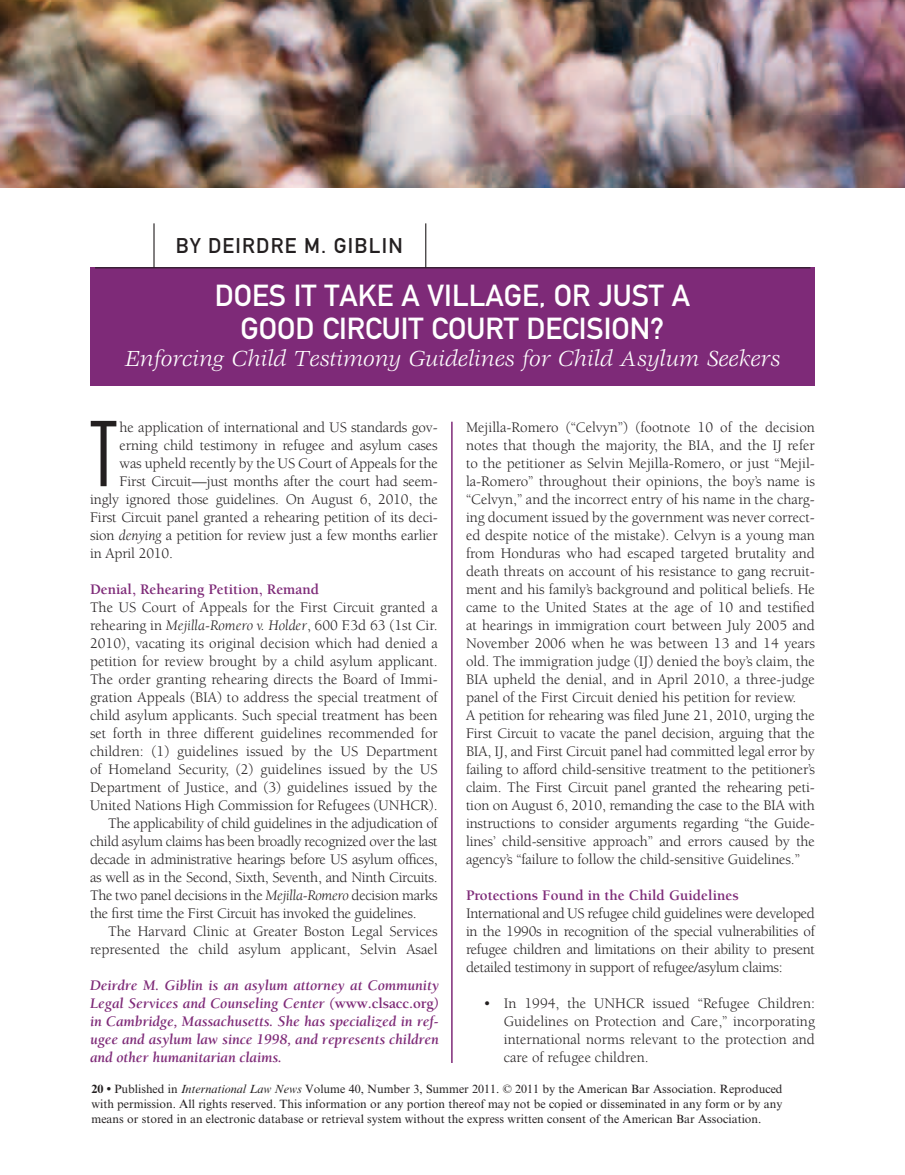
<style>
.page{position:relative;width:905px;height:1175px;background:#fff}
.page>*{position:absolute;margin:0;border:0;box-sizing:border-box;transform-origin:0 0}
.t1{font:300 condensed 86.55px "Futura Std";color:#231f20}
.t2{font:30px/33px "DIN Mittelschrift Std";color:#fff}
.t3{font:italic 24px "Veljovic Std";color:#fff}
.t4{font:21px "DIN Mittelschrift Std";letter-spacing:.06em;color:#231f20}
.t5{font:15px/18px "Berkeley Std";color:#231f20;text-align:justify}
.t6{font:15px "Berkeley Std";letter-spacing:-.02em;color:#231f20}
.t7{font:italic 700 15px/18px "Berkeley Std";letter-spacing:-.005em;color:#7e2a78;text-align:justify}
.t8{font:700 15px "Berkeley Std";color:#7e2a78}
.t9{font:12px/15px "Times New Roman MT Std";color:#231f20;text-align:justify}
.s1{font-style:italic}
.s2{font-style:normal}
.s3{font-weight:700}
</style>
<div class="page">
<img style="left:0;top:0;width:904px;height:188px">
<hr style="left:451px;top:422px;width:1px;height:641px;background:#7e2a78">
<div style="left:90px;top:267px;width:724px;height:119px;background:#7e2a78"></div>
<hr style="left:95px;top:267px;width:715px;height:1px;background:#231f20">
<hr style="left:153px;top:223px;width:1px;height:45px;background:#231f20">
<hr style="left:425px;top:223px;width:1px;height:45px;background:#231f20">
<h3 class="t4" style="left:176px;top:233px;width:228px">BY DEI RDRE M. GIBLIN</h3>
<h2 class="t2" style="left:241px;top:279px;width:451px;text-indent:-26px">DOES IT TAKE A VI LLAGE, OR JUST A<br>GOOD CIRCUIT COURT DECI</h2>
<h2 class="t2" style="left:586px;top:312px;width:79px">SION?</h2>
<h3 class="t3" style="left:125px;top:346px;width:656px">Enforcing Child Testimony Guidelines for Child Asylum Seekers</h3>
<h1 class="t1" style="left:90px;top:403px;width:28px">T</h1>
<p class="t5" style="left:120px;top:419px;width:319px">he application of international and US standards gov-</p>
<p class="t5" style="left:120px;top:437px;width:319px">erning child testimony in refugee and asylum cases</p>
<p class="t5" style="left:120px;top:455px;width:320px">was upheld recently by the US Court of Appeals for the</p>
<p class="t5" style="left:120px;top:473px;width:319px">First Circuit—just months after the court had seem-</p>
<p class="t5" style="left:90px;top:491px;width:349px">ingly ignored those guidelines. On August 6, 2010, the</p>
<p class="t5" style="left:90px;top:509px;width:349px">First Circuit panel granted a rehearing petition of its deci-</p>
<p class="t5" style="left:90px;top:527px;width:349px">sion <span class="s1">denying</span> a petition for review just a few months earlier</p>
<p class="t5" style="left:90px;top:545px;width:85px">in April 2010.</p>
<p class="t8" style="left:90px;top:581px;width:231px">Denial, Rehearing Petition, Remand</p>
<p class="t5" style="left:90px;top:599px;width:349px">The US Court of Appeals for the First Circuit granted a</p>
<p class="t5" style="left:90px;top:617px;width:349px">rehearing in <span class="s1">Mejilla-Romero v. Holder</span>, 600 F.3d 63 (1st Cir.</p>
<p class="t5" style="left:90px;top:635px;width:349px">2010), vacating its original decision which had denied a</p>
<p class="t5" style="left:90px;top:653px;width:349px">petition for review brought by a child asylum applicant.</p>
<p class="t5" style="left:90px;top:671px;width:349px">The order granting rehearing directs the Board of Immi-</p>
<p class="t5" style="left:90px;top:689px;width:349px">gration Appeals (BIA) to address the special treatment of</p>
<p class="t5" style="left:90px;top:707px;width:349px">child asylum applicants. Such special treatment has been</p>
<p class="t5" style="left:90px;top:725px;width:349px">set forth in three different guidelines recommended for</p>
<p class="t5" style="left:90px;top:743px;width:349px">children: (1) guidelines issued by the US Department</p>
<p class="t5" style="left:90px;top:761px;width:349px">of Homeland Security, (2) guidelines issued by the US</p>
<p class="t5" style="left:90px;top:779px;width:349px">Department of Justice, and (3) guidelines issued by the</p>
<p class="t5" style="left:90px;top:797px;width:349px">United Nations High Commission for Refugees (UNHCR).</p>
<p class="t6" style="left:108px;top:815px;width:331px">The applicability of child guidelines in the adjudication of</p>
<p class="t6" style="left:90px;top:833px;width:349px">child asylum claims has been broadly recognized over the last</p>
<p class="t6" style="left:90px;top:851px;width:349px">decade in administrative hearings before US asylum offices,</p>
<p class="t6" style="left:90px;top:869px;width:349px">as well as in the Second, Sixth, Seventh, and Ninth Circuits.</p>
<p class="t6" style="left:90px;top:887px;width:349px">The two panel decisions in the <span class="s1">Mejilla-Romero</span> decision marks</p>
<p class="t6" style="left:90px;top:905px;width:328px">the first time the First Circuit has invoked the guidelines.</p>
<p class="t5" style="left:108px;top:923px;width:331px">The Harvard Clinic at Greater Boston Legal Services</p>
<p class="t5" style="left:90px;top:941px;width:349px">represented the child asylum applicant, Selvin Asael</p>
<p class="t7" style="left:90px;top:977px;width:350px">Deirdre M. Giblin is an asylum attorney at Community Legal Services and Counseling Center (<span class="s2">www.clsacc.org</span>) in Cambridge, Massachusetts. She has specialized in ref&shy;ugee and asylum law since 1998, and represents children and other humanitarian claims.</p>
<p class="t5" style="left:466px;top:419px;width:350px;text-align:left">Mejilla-Romero (“Celvyn”) (footnote 10 of the decision notes that though the majority, the BIA, and the IJ refer to the petitioner as Selvin Mejilla-Romero, or just “Mejil&shy;la-Romero” throughout their opinions, the boy’s name is “Celvyn,” and the incorrect entry of his name in the charg&shy;ing document issued by the government was never correct&shy;ed despite notice of the mistake). Celvyn is a young man from Honduras who had escaped targeted brutality and death threats on account of his resistance to gang recruit&shy;ment and his family’s background and political beliefs. He came to the United States at the age of 10 and testified at hearings in immigration court between July 2005 and November 2006 when he was between 13 and 14 years old. The immigration judge (IJ) denied the boy’s claim, the BIA upheld the denial, and in April 2010, a three-judge panel of the First Circuit denied his petition for review.<br>A petition for rehearing was filed June 21, 2010, urging the First Circuit to vacate the panel decision, arguing that the BIA, IJ, and First Circuit panel had committed legal error by failing to afford child-sensitive treatment to the petitioner’s claim. The First Circuit panel granted the rehearing peti&shy;tion on August 6, 2010, remanding the case to the BIA with instructions to consider arguments regarding “the Guide&shy;lines’ child-sensitive approach” and errors caused by the agency’s “failure to follow the child-sensitive Guidelines.”</p>
<p class="t8" style="left:466px;top:887px;width:274px">Protections Found in the Child Guidelines</p>
<p class="t5" style="left:466px;top:905px;width:350px">International and US refugee child guidelines were developed in the 1990s in recognition of the special vulnerabilities of refugee children and limitations on their ability to present detailed testimony in support of refugee/asylum claims:</p>
<p class="t5" style="left:504px;top:995px;width:312px;text-indent:-20px">• In 1994, the UNHCR issued “Refugee Children:<br>Guidelines on Protection and Care,” incorporating international norms relevant to the protection and care of refugee children.</p>
<p class="t9" style="left:91px;top:1081px;width:692px"><span class="s3">20 •</span> Published in <span class="s1">International Law News</span> Volume 40, Number 3, Summer 2011. © 2011 by the American Bar Association. Reproduced with permission. All rights reserved. This information or any portion thereof may not be copied or disseminated in any form or by any means or stored in an electronic database or retrieval system without the express written consent of the American Bar Association.</p>
</div>
